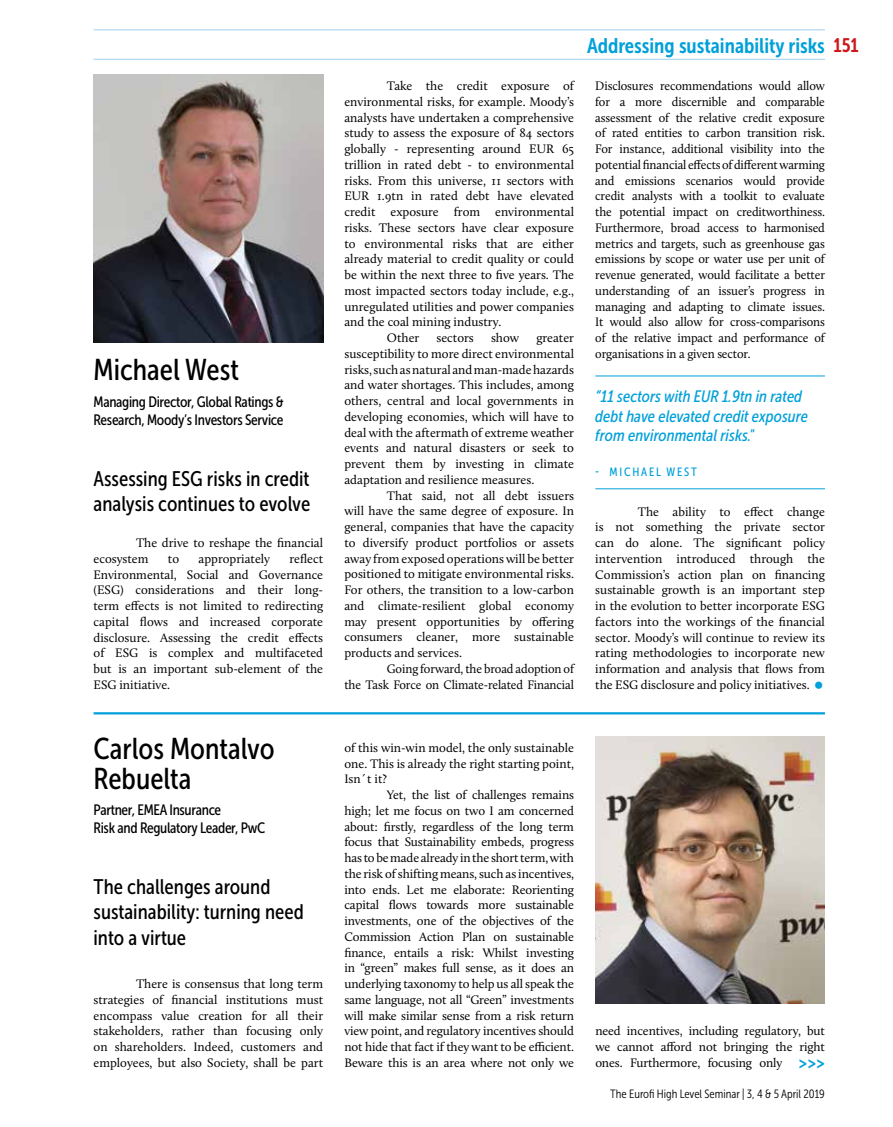
<style>
.page{position:relative;width:893px;height:1127px;background:#fff}
.page>*{position:absolute;margin:0;border:0;box-sizing:border-box;transform-origin:0 0}
.t1{font:30px/30px "Museo Sans Cond 500";color:#000}
.t2{font:21px/25.2px "Museo Sans Cond 500";color:#000}
.t3{font:21px "Museo Sans Cond 700";color:#00a0da}
.t4{font:18px "Museo Sans Cond 700";color:#00a0da}
.t5{font:italic 16.5px/19.8px "Museo Sans Cond 500";color:#00a0da}
.t6{font:15px/18px "Museo Sans Cond 500";letter-spacing:-.02em;color:#000}
.t7{font:12.75px/15.8px "Calluna";color:#000;text-align:justify}
.t8{font:12px "Museo Sans Cond 300";color:#000}
.t9{font:12px "Museo Sans Cond 500";letter-spacing:.15em;color:#00a0da}
.s1{font-size:19.5px;color:#cd171a}
</style>
<div class="page">
<hr style="left:94px;top:29px;width:731px;height:1px;background:#9fcfef">
<hr style="left:94px;top:59px;width:731px;height:1px;background:#9fcfef">
<img style="left:94px;top:74px;width:229px;height:268px">
<hr style="left:595px;top:376px;width:230px;height:1px;background:#00a0da">
<hr style="left:595px;top:488px;width:230px;height:1px;background:#00a0da">
<hr style="left:94px;top:712px;width:731px;height:2px;background:#00a0da">
<img style="left:595px;top:736px;width:230px;height:268px">
<h1 class="t1" style="left:94px;top:355px;width:147px">Michael West</h1>
<p class="t6" style="left:94px;top:393px;width:192px">Managing Director, Global Ratings &amp;<br>Research, Moody’s Investors Service</p>
<h2 class="t2" style="left:94px;top:466px;width:218px">Assessing ESG risks in credit analysis continues to evolve</h2>
<p class="t7" style="left:94px;top:535px;width:231px;text-indent:43px">The drive to reshape the financial ecosystem</p>
<p class="t7" style="left:94px;top:550px;width:231px;text-indent:196px">reflect Environmental, Social and Governance (ESG) considerations and their long&shy;term effects is not limited to redirecting capital flows and increased corporate disclosure. Assessing the credit effects of ESG is complex and multifaceted but is an important sub-element of the ESG initiative.</p>
<p class="t7" style="left:168px;top:550px;width:13px">to</p>
<p class="t7" style="left:199px;top:550px;width:73px">appropriately</p>
<h1 class="t1" style="left:94px;top:733px;width:183px">Carlos Montalvo<br>Rebuelta</h1>
<p class="t6" style="left:94px;top:801px;width:173px">Partner, EMEA Insurance<br>Risk and Regulatory Leader, PwC</p>
<h2 class="t2" style="left:94px;top:874px;width:212px">The challenges around sustainability: turning need into a virtue</h2>
<p class="t7" style="left:94px;top:976px;width:231px;text-indent:43px">There is consensus that long term strategies of financial institutions must encompass value creation for all their stakeholders, rather than focusing only on shareholders. Indeed, customers and employees, but also Society, shall be part</p>
<p class="t7" style="left:387px;top:78px;width:189px">Take the credit exposure of</p>
<p class="t7" style="left:344px;top:94px;width:231px">environmental risks, for example. Moody’s</p>
<p class="t7" style="left:344px;top:109px;width:231px">analysts have undertaken a comprehensive</p>
<p class="t7" style="left:344px;top:125px;width:231px">study to assess the exposure of 84 sectors</p>
<p class="t7" style="left:344px;top:141px;width:231px">globally - representing around EUR 65</p>
<p class="t7" style="left:344px;top:157px;width:231px">trillion in rated debt - to environmental</p>
<p class="t7" style="left:344px;top:172px;width:231px">risks. From this universe, 11 sectors with</p>
<p class="t7" style="left:344px;top:188px;width:231px">EUR 1.9tn in rated debt have elevated</p>
<p class="t7" style="left:344px;top:204px;width:231px">credit exposure from environmental</p>
<p class="t7" style="left:344px;top:220px;width:231px">risks. These sectors have clear exposure</p>
<p class="t7" style="left:344px;top:235px;width:231px">to environmental risks that are either</p>
<p class="t7" style="left:344px;top:251px;width:231px">already material to credit quality or could</p>
<p class="t7" style="left:344px;top:267px;width:231px">be within the next three to five years. The</p>
<p class="t7" style="left:344px;top:283px;width:231px">most impacted sectors today include, e.g.,</p>
<p class="t7" style="left:344px;top:298px;width:231px">unregulated utilities and power companies</p>
<p class="t7" style="left:344px;top:314px;width:158px">and the coal mining industry.</p>
<p class="t7" style="left:387px;top:330px;width:34px">Other</p>
<p class="t7" style="left:436px;top:330px;width:39px">sectors</p>
<p class="t7" style="left:491px;top:330px;width:30px">show</p>
<p class="t7" style="left:344px;top:330px;width:231px;text-indent:192px">greater susceptibility to more direct environmental risks, such as natural and man-made hazards and water shortages. This includes, among others, central and local governments in developing economies, which will have to deal with the aftermath of extreme weather events and natural disasters or seek to prevent them by investing in climate adaptation and resilience measures.</p>
<p class="t7" style="left:344px;top:487px;width:231px;text-indent:43px">That said, not all debt issuers will have the same degree of exposure. In general, companies that have the capacity to diversify product portfolios or assets away from exposed operations will be better positioned to mitigate environmental risks.<br>For others, the transition to a low-carbon and climate-resilient global economy may present opportunities by offering consumers cleaner, more sustainable products and services.</p>
<p class="t7" style="left:344px;top:661px;width:231px;text-align:right">Going forward, the broad adoption of<br>the Task Force on Climate-related Financial</p>
<h2 class="t3" style="left:587px;top:34px;width:273px">Addressing sustainability risks <span class="s1">151</span></h2>
<p class="t7" style="left:595px;top:78px;width:231px">Disclosures recommendations would allow for a more discernible and comparable assessment of the relative credit exposure of rated entities to carbon transition risk.<br>For instance, additional visibility into the potential financial effects of different warming and emissions scenarios would provide credit analysts with a toolkit to evaluate the potential impact on creditworthiness.<br>Furthermore, broad access to harmonised metrics and targets, such as greenhouse gas emissions by scope or water use per unit of revenue generated, would facilitate a better understanding of an issuer’s progress in managing and adapting to climate issues.<br>It would also allow for cross-comparisons of the relative impact and performance of organisations in a given sector.</p>
<p class="t5" style="left:595px;top:386px;width:214px">“11 sectors with EUR 1.9tn in rated debt have elevated credit exposure from environmental risks."</p>
<p class="t9" style="left:595px;top:465px;width:103px">- MICHAEL WEST</p>
<p class="t7" style="left:595px;top:503px;width:231px;text-indent:43px">The ability to effect change is not something the private sector can do alone. The significant policy intervention introduced through the Commission’s action plan on financing sustainable growth is an important step in the evolution to better incorporate ESG factors into the workings of the financial sector. Moody’s will continue to review its rating methodologies to incorporate new information and analysis that flows from the ESG disclosure and policy initiatives.</p>
<p class="t7" style="left:344px;top:739px;width:231px">of this win-win model, the only sustainable one. This is already the right starting point, Isn´t it?</p>
<p class="t7" style="left:344px;top:787px;width:231px;text-indent:43px">Yet, the list of challenges remains high; let me focus on two I am concerned about: firstly, regardless of the long term focus that Sustainability embeds, progress has to be made already in the short term, with the risk of shifting means, such as incentives, into ends. Let me elaborate: Reorienting capital flows towards more sustainable investments, one of the objectives of the Commission Action Plan on sustainable finance, entails a risk: Whilst investing in “green” makes full sense, as it does an underlying taxonomy to help us all speak the same language, not all “Green” investments will make similar sense from a risk return view point, and regulatory incentives should not hide that fact if they want to be efficient.<br>Beware this is an area where not only we</p>
<p class="t7" style="left:595px;top:1023px;width:231px">need incentives, including regulatory, but we cannot afford not bringing the right ones. Furthermore, focusing only</p>
<h3 class="t4" style="left:798px;top:1052px;width:28px">&gt;&gt;&gt;</h3>
<p class="t8" style="left:610px;top:1087px;width:216px">The Eurofi High Level Seminar | 3, 4 &amp; 5 April 2019</p>
</div>
